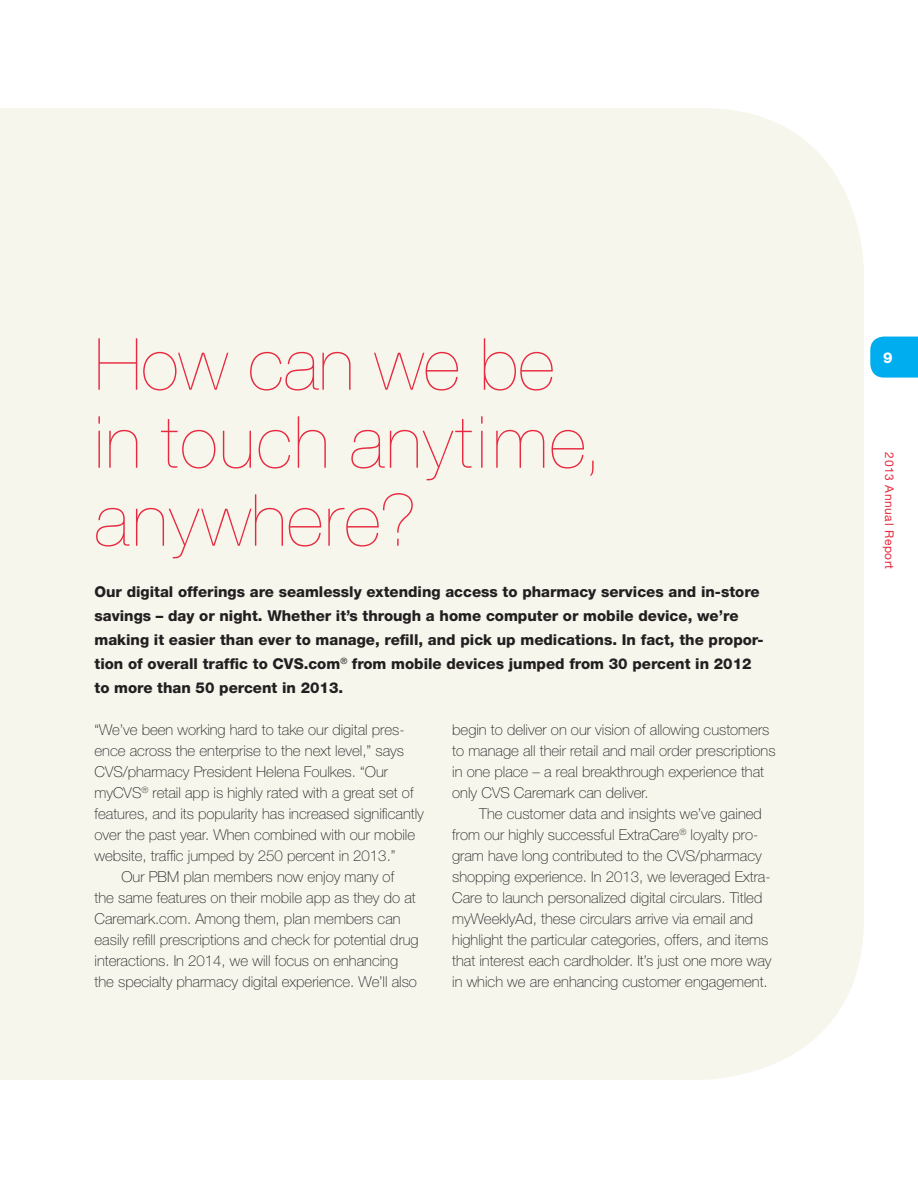
<style>
.page{position:relative;width:918px;height:1188px;background:#fff}
.page>*{position:absolute;margin:0;border:0;box-sizing:border-box;transform-origin:0 0}
.t1{font:200 72px/78px "Helvetica Neue";letter-spacing:.02em;color:#e72a3f}
.CVS_narr_copy_13{font:100 15px/21px "Helvetica Neue";color:#231f20}
.t2{font:800 15px/24px "Helvetica Neue";color:#231f20}
.t3{font:800 15px "Helvetica Neue";color:#fff}
.t4{font:12px "Helvetica Neue";letter-spacing:.05em;color:#e72a3f}
</style>
<div class="page">
<div style="left:0;top:108px;width:864px;height:972px;background:#f7f6ed"></div>
<svg style="left:870px;top:337px;width:48px;height:41px;background:#0db2ef"></svg>
<p class="t1" style="left:94px;top:323px;width:510px">How can we be in touch anytime, anywhere?</p>
<p class="t2" style="left:94px;top:579px;width:671px">Our digital offerings are seamlessly extending access to pharmacy services and in-store savings – day or night. Whether it’s through a home computer or mobile device, we’re making it easier than ever to manage, refill, and pick up medications. In fact, the propor&shy;tion of overall traffic to CVS.com<sup>®</sup> from mobile devices jumped from 30 percent in 2012 to more than 50 percent in 2013.</p>
<p class="CVS_narr_copy_13" style="left:94px;top:719px;width:331px">“We’ve been working hard to take our digital pres&shy;ence across the enterprise to the next level,” says CVS/pharmacy President Helena Foulkes. “Our myCVS<sup>®</sup> retail app is highly rated with a great set of features, and its popularity has increased significantly over the past year. When combined with our mobile website, traffic jumped by 250 percent in 2013.”</p>
<p class="CVS_narr_copy_13" style="left:94px;top:866px;width:326px;text-indent:27px">Our PBM plan members now enjoy many of<br>the same features on their mobile app as they do at Caremark.com. Among them, plan members can easily refill prescriptions and check for potential drug interactions. In 2014, we will focus on enhancing the specialty pharmacy digital experience. We’ll also</p>
<p class="CVS_narr_copy_13" style="left:452px;top:719px;width:325px">begin to deliver on our vision of allowing customers to manage all their retail and mail order prescriptions in one place – a real breakthrough experience that only CVS Caremark can deliver.</p>
<p class="CVS_narr_copy_13" style="left:452px;top:803px;width:321px;text-indent:27px">The customer data and insights we’ve gained from our highly successful ExtraCare<sup>®</sup> loyalty pro&shy;gram have long contributed to the CVS/pharmacy shopping experience. In 2013, we leveraged Extra-Care to launch personalized digital circulars. Titled myWeeklyAd, these circulars arrive via email and highlight the particular categories, offers, and items that interest each cardholder. It’s just one more way in which we are enhancing customer engagement.</p>
<p class="t3" style="left:883px;top:349px;width:11px">9</p>
<p class="t4" style="left:897px;top:452px;width:118px;rotate:90deg">2013 Annual Report</p>
</div>
